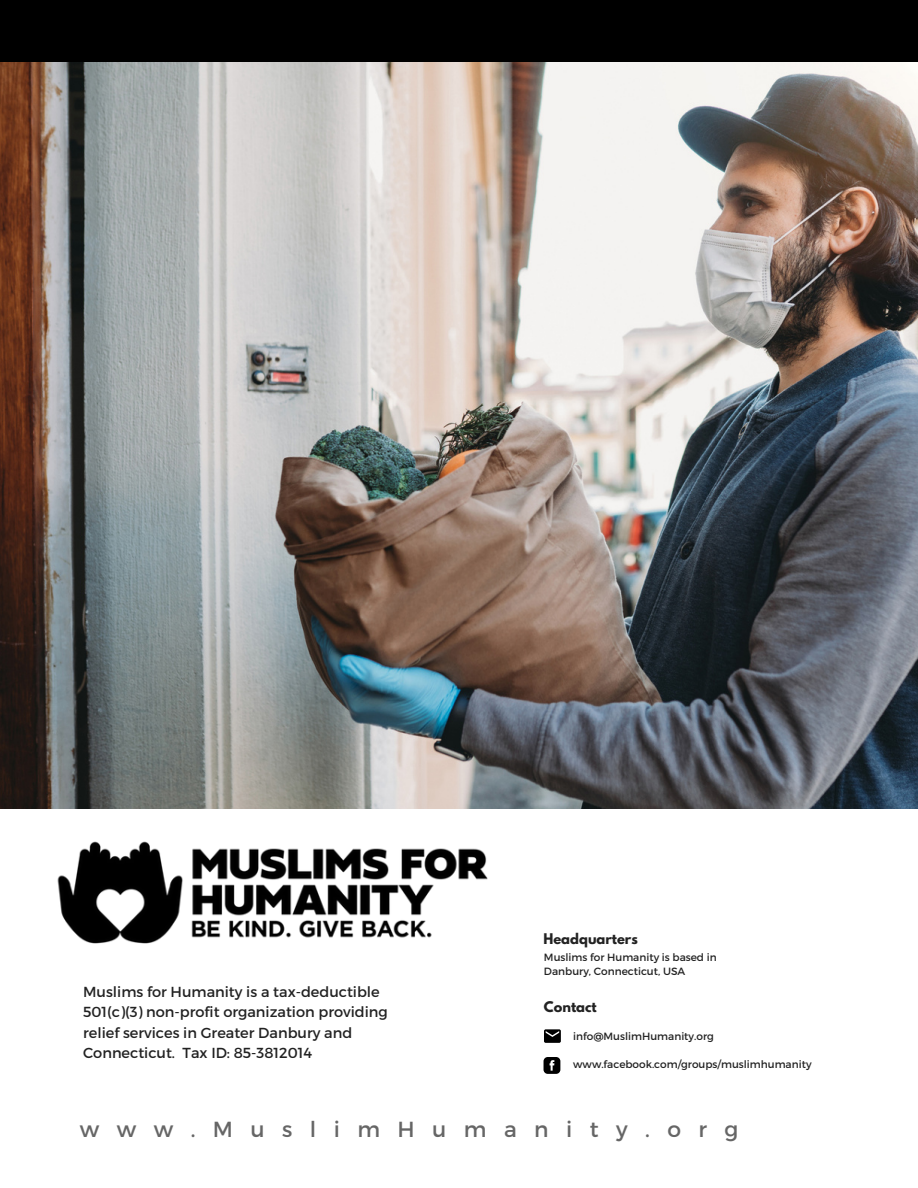
<style>
.page{position:relative;width:918px;height:1188px;background:#fff}
.page>*{position:absolute;margin:0;border:0;box-sizing:border-box;transform-origin:0 0}
.t1{font:21.75px "Montserrat";letter-spacing:.8em;color:#666}
.t2{font:14.55px/20.2px "Montserrat";color:#222}
.t3{font:700 13.05px "League Spartan";color:#222}
.t4{font:10.5px/14px "Montserrat";color:#222}
</style>
<div class="page">
<img style="left:0;top:62px;width:918px;height:747px">
<div style="left:0;top:0;width:918px;height:62px;background:#000"></div>
<img style="left:0;top:760px;width:560px;height:184px">
<svg style="left:544px;top:1029px;width:17px;height:14px"></svg>
<svg style="left:544px;top:1057px;width:16px;height:17px"></svg>
<p class="t3" style="left:544px;top:932px;width:96px">Headquarters</p>
<p class="t2" style="left:83px;top:981px;width:306px">Muslims for Humanity is a tax-deductible 501(c)(3) non-profit organization providing relief services in Greater Danbury and Connecticut. Tax ID: 85-3812014</p>
<p class="t4" style="left:544px;top:949px;width:174px">Muslims for Humanity is based in<br>Danbury, Connecticut, USA</p>
<p class="t3" style="left:544px;top:1001px;width:54px">Contact</p>
<p class="t4" style="left:573px;top:1029px;width:142px">info@MuslimHumanity.org</p>
<p class="t4" style="left:573px;top:1057px;width:240px">www.facebook.com/groups/muslimhumanity</p>
<p class="t1" style="left:80px;top:1115px;width:660px">www.MuslimHumanity.org</p>
</div>
